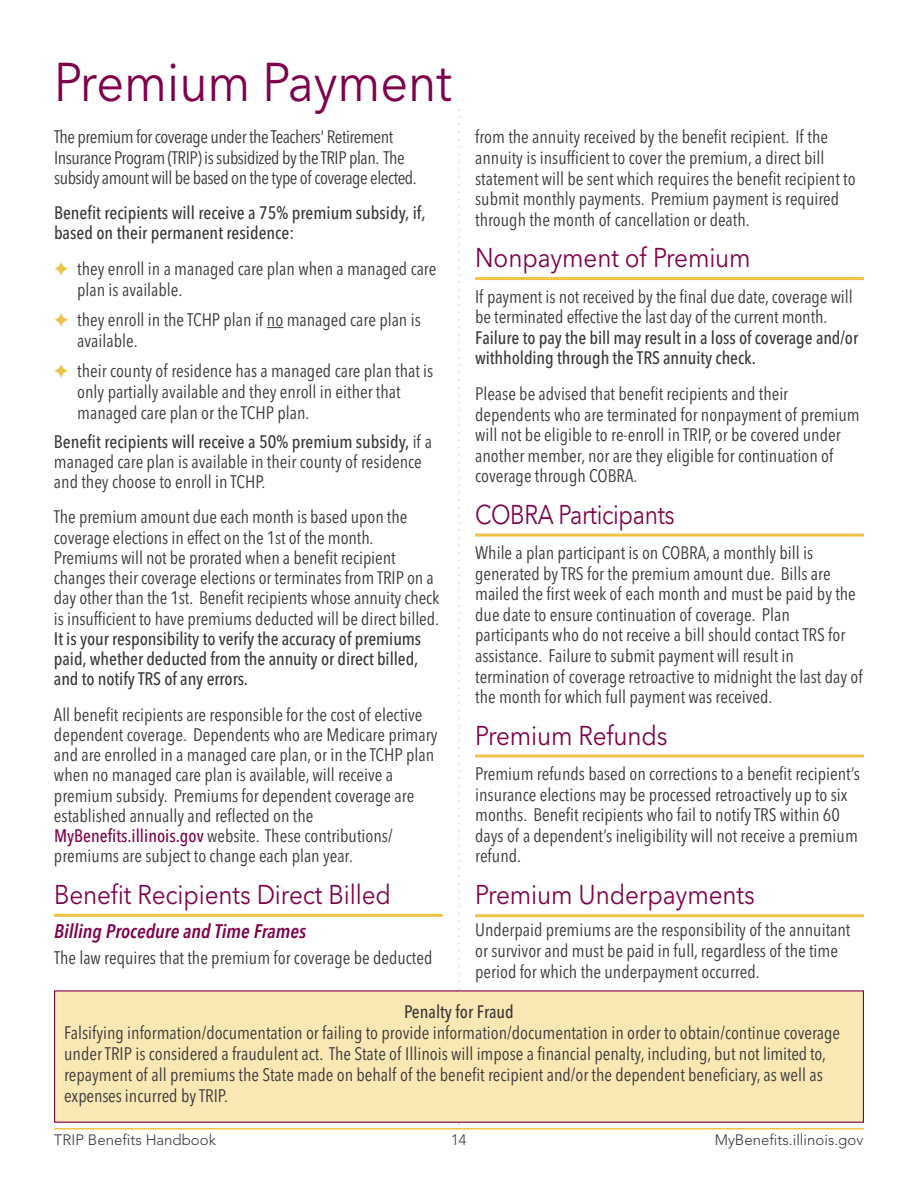
<style>
.page{position:relative;width:918px;height:1188px;background:#fff}
.page>*{position:absolute;margin:0;border:0;box-sizing:border-box;transform-origin:0 0}
.t1{font:54px "Avenir Next";color:#7f004b;scale:.9 1}
.t2{font:27px "Avenir Next";letter-spacing:-.005em;color:#7f004b;scale:.9 1}
.t3{font:27px "Avenir Next";letter-spacing:-.005em;color:#7f004b;scale:.85 1}
.t4{font:italic 600 19.5px "Avenir Next Condensed";color:#7f004b}
.t5{font:18px/20.5px "Avenir Next Condensed";color:#39383a}
.t6{font:500 18px/20.2px "Avenir Next Condensed";letter-spacing:-.005em;color:#39383a}
.t7{font:18px/20.2px "Avenir Next Condensed";letter-spacing:-.025em;color:#39383a}
.t8{font:300 15px "Avenir";color:#39383a}
.s1{font-weight:500}
.s2{font-weight:500;color:#7f004b}
</style>
<div class="page">
<hr style="left:54px;top:1128px;width:810px;height:2px;background:#efc244">
<svg style="left:458px;top:109px;width:2px;height:1016px"></svg>
<svg style="left:267px;top:327px;width:16px;height:1px"></svg>
<hr style="left:54px;top:914px;width:389px;height:3px;background:#efc244">
<hr style="left:475px;top:277px;width:389px;height:3px;background:#efc244">
<hr style="left:475px;top:534px;width:389px;height:3px;background:#efc244">
<hr style="left:475px;top:755px;width:389px;height:3px;background:#efc244">
<hr style="left:475px;top:914px;width:389px;height:3px;background:#efc244">
<div style="left:55px;top:991px;width:808px;height:131px;background:#f9e7b4"></div>
<h1 class="t1" style="left:54px;top:37px;width:444px">Premium Payment</h1>
<p class="t7" style="left:54px;top:126px;width:364px">The premium for coverage under the Teachers' Retirement<br>Insurance Program (TRIP) is subsidized by the TRIP plan. The subsidy amount will be based on the type of coverage elected.</p>
<p class="t6" style="left:54px;top:203px;width:373px">Benefit recipients will receive a 75% premium subsidy, if, based on their permanent residence:</p>
<p class="t5" style="left:77px;top:258px;width:361px;line-height:21px">they enroll in a managed care plan when a managed care plan is available.</p>
<p class="t5" style="left:77px;top:308px;width:345px;line-height:21px">they enroll in the TCHP plan if no managed care plan is available.</p>
<p class="t5" style="left:77px;top:359px;width:358px;line-height:21px">their county of residence has a managed care plan that is only partially available and they enroll in either that managed care plan or the TCHP plan.</p>
<p class="t5" style="left:54px;top:430px;width:379px"><span class="s1">Benefit recipients will receive a 50% premium subsidy,</span> if a managed care plan is available in their county of residence and they choose to enroll in TCHP.</p>
<p class="t5" style="left:54px;top:506px;width:387px">The premium amount due each month is based upon the coverage elections in effect on the 1st of the month.<br>Premiums will not be prorated when a benefit recipient changes their coverage elections or terminates from TRIP on a day other than the 1st. Benefit recipients whose annuity check is insufficient to have premiums deducted will be direct billed.</p>
<p class="t6" style="left:54px;top:628px;width:369px">It is your responsibility to verify the accuracy of premiums paid, whether deducted from the annuity or direct billed, and to notify TRS of any errors.</p>
<p class="t5" style="left:54px;top:703px;width:385px">All benefit recipients are responsible for the cost of elective dependent coverage. Dependents who are Medicare primary and are enrolled in a managed care plan, or in the TCHP plan when no managed care plan is available, will receive a premium subsidy. Premiums for dependent coverage are established annually and reflected on the <span class="s2">MyBenefits.illinois.gov</span> website. These contributions/ premiums are subject to change each plan year.</p>
<h2 class="t2" style="left:54px;top:872px;width:376px">Benefit Recipients Direct Billed</h2>
<p class="t4" style="left:54px;top:920px;width:254px">Billing Procedure and Time Frames</p>
<p class="t5" style="left:54px;top:947px;width:380px">The law requires that the premium for coverage be deducted</p>
<p class="t5" style="left:475px;top:126px;width:382px">from the annuity received by the benefit recipient. If the annuity is insufficient to cover the premium, a direct bill statement will be sent which requires the benefit recipient to submit monthly payments. Premium payment is required through the month of cancellation or death.</p>
<h2 class="t2" style="left:475px;top:235px;width:308px">Nonpayment of Premium</h2>
<p class="t5" style="left:475px;top:285px;width:379px">If payment is not received by the final due date,coverage will be terminated effective the last day of the current month.</p>
<p class="t6" style="left:475px;top:327px;width:384px">Failure to pay the bill may result in a loss of coverage and/or withholding through the TRS annuity check.</p>
<p class="t5" style="left:475px;top:383px;width:386px">Please be advised that benefit recipients and their dependents who are terminated for nonpayment of premium will not be eligible to re-enroll in TRIP, or be covered under another member, nor are they eligible for continuation of coverage through COBRA.</p>
<h2 class="t3" style="left:475px;top:492px;width:236px">COBRA Participants</h2>
<p class="t5" style="left:475px;top:542px;width:389px">While a plan participant is on COBRA, a monthly bill is generated by TRS for the premium amount due. Bills are mailed the first week of each month and must be paid by the due date to ensure continuation of coverage. Plan participants who do not receive a bill should contact TRS for assistance. Failure to submit payment will result in termination of coverage retroactive to midnight the last day of the month for which full payment was received.</p>
<h2 class="t2" style="left:475px;top:712px;width:215px">Premium Refunds</h2>
<p class="t5" style="left:475px;top:763px;width:386px">Premium refunds based on corrections to a benefit recipient’s insurance elections may be processed retroactively up to six months. Benefit recipients who fail to notify TRS within 60 days of a dependent’s ineligibility will not receive a premium refund.</p>
<h2 class="t2" style="left:475px;top:872px;width:312px">Premium Underpayments</h2>
<p class="t5" style="left:475px;top:919px;width:377px;line-height:21px">Underpaid premiums are the responsibility of the annuitant or survivor and must be paid in full, regardless of the time period for which the underpayment occurred.</p>
<p class="t6" style="left:404px;top:1002px;width:111px">Penalty for Fraud</p>
<p class="t5" style="left:64px;top:1022px;width:778px;line-height:21px">Falsifying information/documentation or failing to provide information/documentation in order to obtain/continue coverage under TRIP is considered a fraudulent act. The State of Illinois will impose a financial penalty, including, but not limited to, repayment of all premiums the State made on behalf of the benefit recipient and/or the dependent beneficiary, as well as expenses incurred by TRIP.</p>
<p class="t8" style="left:54px;top:1134px;width:164px">TRIP Benefits Handbook</p>
<p class="t8" style="left:451px;top:1134px;width:17px">14</p>
<p class="t8" style="left:715px;top:1134px;width:150px">MyBenefits.illinois.gov</p>
</div>
